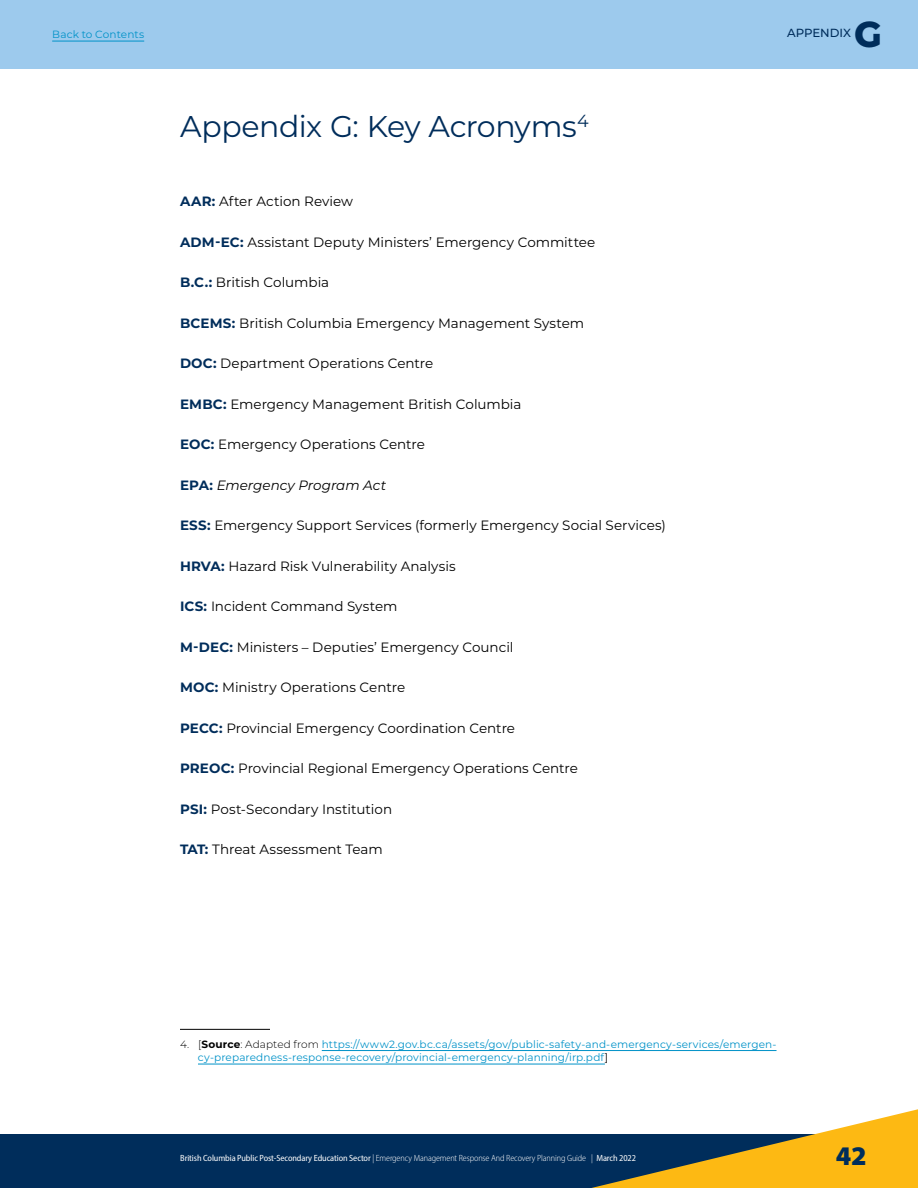
<style>
.page{position:relative;width:918px;height:1188px;background:#fff}
.page>*{position:absolute;margin:0;border:0;box-sizing:border-box;transform-origin:0 0}
.t1{font:800 36px "Montserrat";color:#002d5b}
.t2{font:30px "Montserrat";letter-spacing:-.015em;color:#002d5b}
.t3{font:900 27px "Myriad Pro";color:#002d5b}
.t4{font:13.5px "Montserrat";color:#000}
.t5{font:italic 13.5px "Montserrat";color:#000}
.t6{font:500 11.7px "Montserrat";color:#002d5b}
.t7{font:10.5px/13.5px "Montserrat";letter-spacing:.01em;color:#0092c8}
.t8{font:semi-condensed 9px "Myriad Pro";letter-spacing:-.01em;color:#fff}
.s1{font-weight:700;color:#002d5b}
.s2{font-weight:700;font-style:normal;color:#002d5b}
.s3{font-weight:300;color:#000}
.s4{font-weight:700;color:#000}
.s5{color:#000}
.s6{font-weight:300}
</style>
<div class="page">
<div style="left:0;top:1134px;width:826px;height:54px;background:#002d5b"></div>
<svg style="left:592px;top:1109px;width:326px;height:79px"></svg>
<div style="left:0;top:0;width:918px;height:69px;background:#9dcaed"></div>
<hr style="left:52px;top:41px;width:92px;height:1px;background:#0092c8">
<hr style="left:180px;top:1029px;width:90px;height:1px;background:#000">
<hr style="left:322px;top:1050px;width:455px;height:1px;background:#0092c8">
<hr style="left:198px;top:1064px;width:407px;height:1px;background:#0092c8">
<p class="t7" style="left:52px;top:27px;width:94px">Back to Contents</p>
<p class="t6" style="left:787px;top:25px;width:66px">APPENDIX</p>
<h1 class="t1" style="left:854px;top:8px;width:29px">G</h1>
<h2 class="t2" style="left:180px;top:106px;width:410px">Appendix G: Key Acronyms<sup>4</sup></h2>
<p class="t4" style="left:180px;top:192px;width:175px"><span class="s1">AAR:</span> After Action Review</p>
<p class="t4" style="left:180px;top:232px;width:417px"><span class="s1">ADM-EC:</span> Assistant Deputy Ministers’ Emergency Committee</p>
<p class="t4" style="left:180px;top:273px;width:151px"><span class="s1">B.C.:</span> British Columbia</p>
<p class="t4" style="left:180px;top:313px;width:406px"><span class="s1">BCEMS:</span> British Columbia Emergency Management System</p>
<p class="t4" style="left:180px;top:354px;width:255px"><span class="s1">DOC:</span> Department Operations Centre</p>
<p class="t4" style="left:180px;top:394px;width:343px"><span class="s1">EMBC:</span> Emergency Management British Columbia</p>
<p class="t4" style="left:180px;top:435px;width:246px"><span class="s1">EOC:</span> Emergency Operations Centre</p>
<p class="t5" style="left:180px;top:475px;width:208px"><span class="s2">EPA:</span> Emergency Program Act</p>
<p class="t4" style="left:180px;top:516px;width:487px"><span class="s1">ESS:</span> Emergency Support Services (formerly Emergency Social Services)</p>
<p class="t4" style="left:180px;top:556px;width:277px"><span class="s1">HRVA:</span> Hazard Risk Vulnerability Analysis</p>
<p class="t4" style="left:180px;top:597px;width:219px"><span class="s1">ICS:</span> Incident Command System</p>
<p class="t4" style="left:180px;top:637px;width:335px"><span class="s1">M-DEC:</span> Ministers – Deputies’ Emergency Council</p>
<p class="t4" style="left:180px;top:678px;width:227px"><span class="s1">MOC:</span> Ministry Operations Centre</p>
<p class="t4" style="left:180px;top:718px;width:337px"><span class="s1">PECC:</span> Provincial Emergency Coordination Centre</p>
<p class="t4" style="left:180px;top:759px;width:399px"><span class="s1">PREOC:</span> Provincial Regional Emergency Operations Centre</p>
<p class="t4" style="left:180px;top:799px;width:214px"><span class="s1">PSI:</span> Post-Secondary Institution</p>
<p class="t4" style="left:180px;top:840px;width:204px"><span class="s1">TAT:</span> Threat Assessment Team</p>
<p class="t7" style="left:198px;top:1037px;width:580px;text-indent:-18px"><span class="s3">4. [</span><span class="s4">Source</span><span class="s3">: Adapted from</span> https://www2.gov.bc.ca/assets/gov/public-safety-and-emergency-services/emergen&shy;cy-preparedness-response-recovery/provincial-emergency-planning/irp.pdf<span class="s5">]</span></p>
<p class="t8" style="left:180px;top:1153px;width:457px">British Columbia Public Post-Secondary Education Sector <span class="s6">| Emergency Management Response And Recovery Planning Guide |</span> March 2022</p>
<h3 class="t3" style="left:836px;top:1138px;width:32px">42</h3>
</div>
